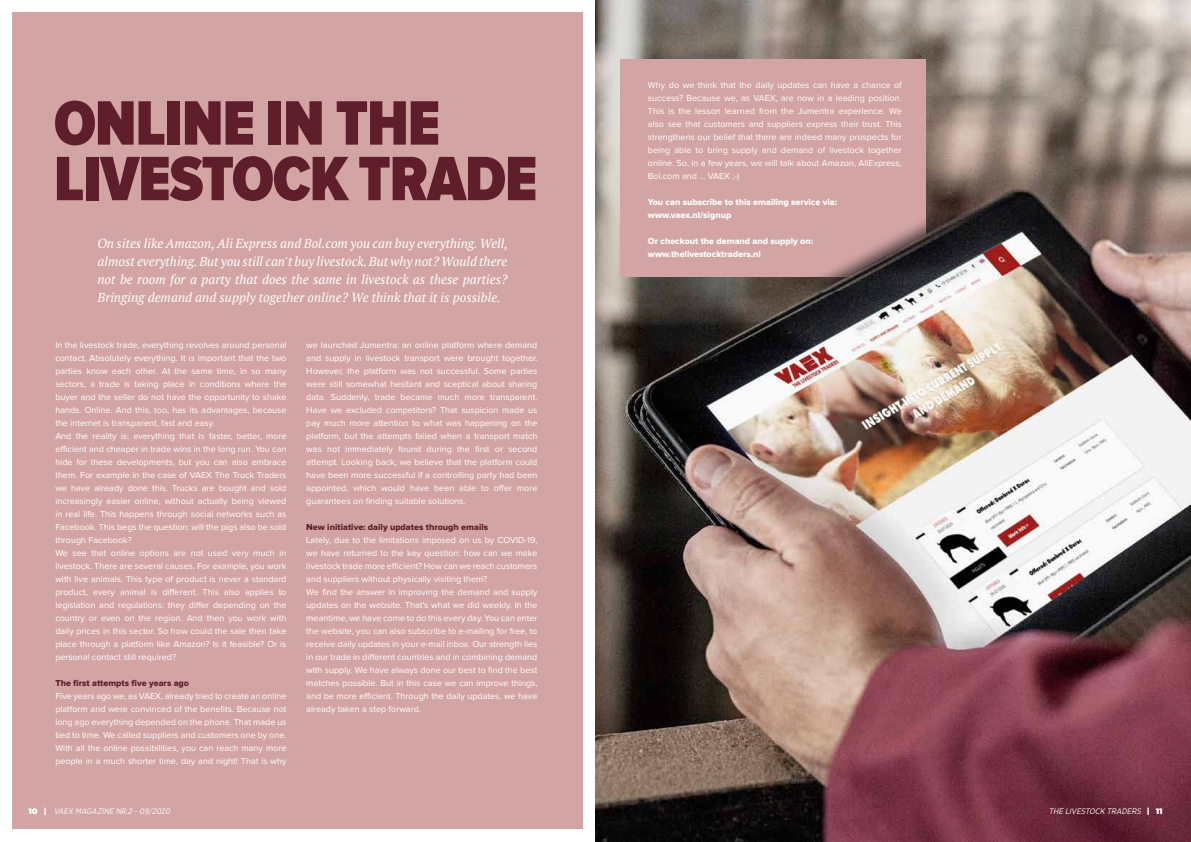
<style>
.page{position:relative;width:1191px;height:842px;background:#fff}
.page>*{position:absolute;margin:0;border:0;box-sizing:border-box;transform-origin:0 0}
.t1{font:900 65px/55.6px "Proxima Nova Cond";letter-spacing:-.02em;color:#5f1e2c}
.t2{font:italic 13px/18px "PT Serif";color:#fff;text-align:justify}
.t3{font:9px/13px "Proxima Nova";color:#fff;text-align:justify}
.t4{font:9px/13px "Proxima Nova Extrabld";color:#fff}
.t5{font:9px "Proxima Nova Extrabld";color:#5f1e2c}
.t6{font:italic 8px "Gotham Narrow";color:#fff}
.s1{font-family:"Gotham";font-weight:900;font-style:normal}
</style>
<div class="page">
<img style="left:595px;top:0;width:596px;height:842px">
<div style="left:12px;top:13px;width:571px;height:816px;background:#d2a5a4"></div>
<div style="left:621px;top:60px;width:305px;height:217px;background:#d2a5a4"></div>
<div style="left:802px;top:212px;width:146px;height:90px;background:#000;opacity:.65"></div>
<img style="left:817px;top:226px;width:125px;height:67px">
<h1 class="t1" style="left:54px;top:98px;width:485px">ONLINE IN THE<br>LIVESTOCK TRADE</h1>
<p class="t2" style="left:97px;top:235px;width:412px">On sites like Amazon, Ali Express and Bol.com you can buy everything. Well, almost everything. But you still can't buy livestock. But why not? Would there not be room for a party that does the same in livestock as these parties?<br>Bringing demand and supply together online? We think that it is possible.</p>
<p class="t3" style="left:55px;top:339px;width:233px;text-align:left">In the livestock trade, everything revolves around personal contact. Absolutely everything. It is important that the two parties know each other. At the same time, in so many sectors, a trade is taking place in conditions where the buyer and the seller do not have the opportunity to shake hands. Online. And this, too, has its advantages, because the internet is transparent, fast and easy.<br>And the reality is: everything that is faster, better, more efficient and cheaper in trade wins in the long run. You can hide for these developments, but you can also embrace them. For example in the case of VAEX The Truck Traders we have already done this. Trucks are bought and sold increasingly easier online, without actually being viewed in real life. This happens through social networks such as Facebook. This begs the question: will the pigs also be sold through Facebook?<br>We see that online options are not used very much in livestock. There are several causes. For example, you work with live animals. This type of product is never a standard product, every animal is different. This also applies to legislation and regulations: they differ depending on the country or even on the region. And then you work with daily prices in this sector. So how could the sale then take place through a platform like Amazon? Is it feasible? Or is personal contact still required?</p>
<p class="t5" style="left:55px;top:679px;width:135px">The first attempts five years ago</p>
<p class="t3" style="left:55px;top:690px;width:233px">Five years ago we, as VAEX, already tried to create an online platform and were convinced of the benefits. Because not long ago everything depended on the phone. That made us tied to time. We called suppliers and customers one by one.<br>With all the online possibilities, you can reach many more people in a much shorter time, day and night! That is why</p>
<p class="t3" style="left:306px;top:339px;width:233px">we launched Jumentra: an online platform where demand and supply in livestock transport were brought together.<br>However, the platform was not successful. Some parties were still somewhat hesitant and sceptical about sharing data. Suddenly, trade became much more transparent.<br>Have we excluded competitors? That suspicion made us pay much more attention to what was happening on the platform, but the attempts failed when a transport match was not immediately found during the first or second attempt. Looking back, we believe that the platform could have been more successful if a controlling party had been appointed, which would have been able to offer more guarantees on finding suitable solutions.</p>
<p class="t5" style="left:306px;top:523px;width:183px">New initiative: daily updates through emails</p>
<p class="t3" style="left:306px;top:534px;width:233px;text-align:left">Lately, due to the limitations imposed on us by COVID-19, we have returned to the key question: how can we make livestock trade more efficient? How can we reach customers and suppliers without physically visiting them?<br>We find the answer in improving the demand and supply updates on the website. That's what we did weekly. In the meantime, we have come to do this every day. You can enter the website, you can also subscribe to e-mailing for free, to receive daily updates in your e-mail inbox. Our strength lies in our trade in different countries and in combining demand with supply. We have always done our best to find the best matches possible. But in this case we can improve things, and be more efficient. Through the daily updates, we have already taken a step forward.</p>
<p class="t3" style="left:648px;top:79px;width:255px">Why do we think that the daily updates can have a chance of success? Because we, as VAEX, are now in a leading position.<br>This is the lesson learned from the Jumentra experience. We also see that customers and suppliers express their trust. This strengthens our belief that there are indeed many prospects for being able to bring supply and demand of livestock together online. So, in a few years, we will talk about Amazon, AliExpress, Bol.com and ... VAEX ;-)</p>
<p class="t4" style="left:648px;top:196px;width:191px">You can subscribe to this emailing service via: www.vaex.nl/signup</p>
<p class="t4" style="left:648px;top:235px;width:167px">Or checkout the demand and supply on: www.thelivestocktraders.nl</p>
<p class="t6" style="left:28px;top:806px;width:145px"><span class="s1">1 0 |</span> VAEX MAGAZINE NR.2 -09/2020</p>
<p class="t6" style="left:1048px;top:806px;width:115px">THE LIVESTOCK TRADERS <span class="s1">| 1 1</span></p>
</div>
